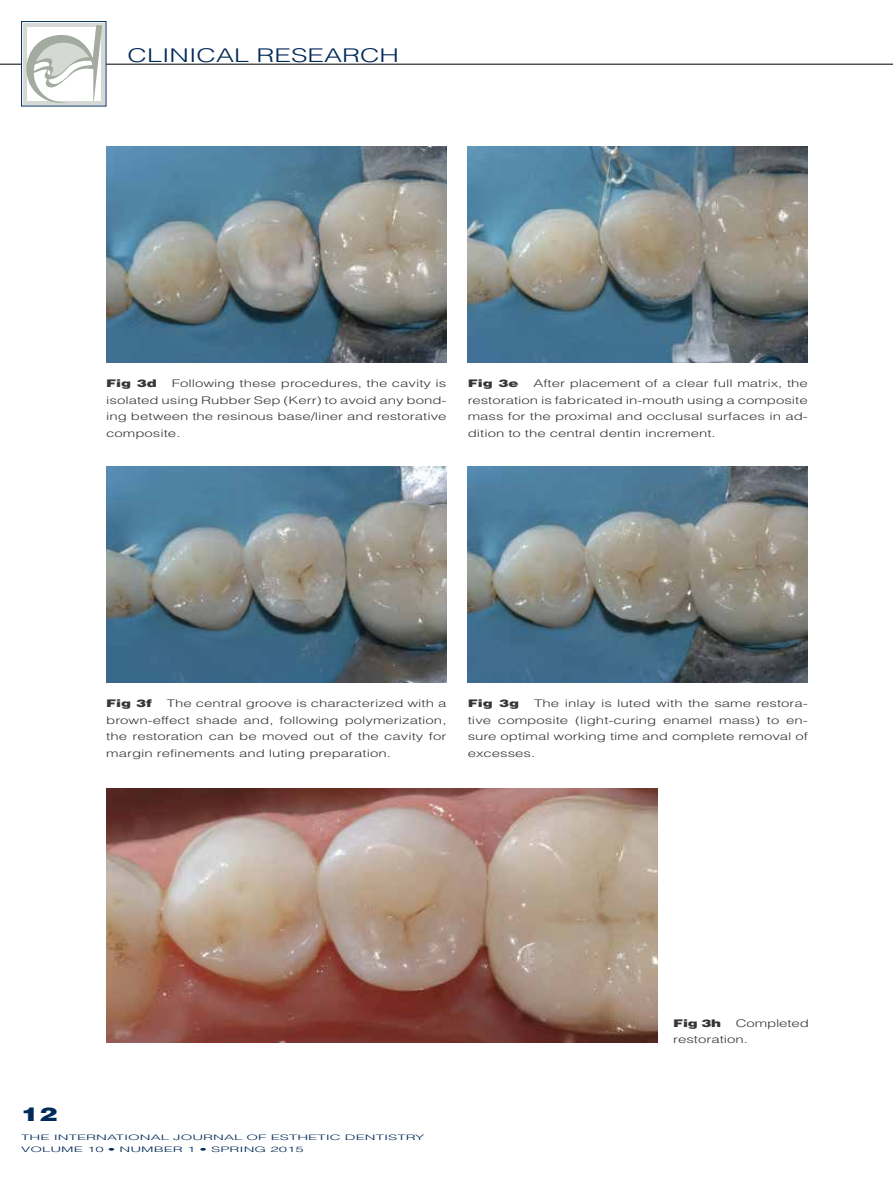
<style>
.page{position:relative;width:893px;height:1191px;background:#fff}
.page>*{position:absolute;margin:0;border:0;box-sizing:border-box;transform-origin:0 0}
.t1{font:300 18.9px "Helvetica LT Std";color:#002a59;scale:1.43 1}
.t2{font:900 18.9px "Helvetica LT Std";color:#002a59;scale:1.43 1}
.t3{font:300 10.5px/16.5px "Helvetica LT Std";color:#373736;text-align:justify;scale:1.43 1}
.t4{font:900 10.5px "Helvetica LT Std";color:#373736;scale:1.43 1}
.t5{font:300 7.5px/12.8px "Helvetica LT Std";color:#002a59;scale:2 1}
</style>
<div class="page">
<hr style="left:0;top:64px;width:893px;height:1px;background:#000">
<div style="left:21px;top:21px;width:85px;height:85px;border:1px solid #002a59"></div>
<div style="left:23px;top:23px;width:82px;height:82px;background:#d5d9d3"></div>
<svg style="left:26px;top:25px;width:76px;height:78px"></svg>
<img style="left:468px;top:467px;width:340px;height:215px">
<img style="left:106px;top:788px;width:552px;height:254px">
<img style="left:468px;top:147px;width:340px;height:215px">
<img style="left:106px;top:467px;width:340px;height:215px">
<img style="left:106px;top:147px;width:340px;height:215px">
<h1 class="t1" style="left:128px;top:43px;width:191px">CLINICAL RESEARCH</h1>
<p class="t4" style="left:106px;top:376px;width:37px">Fig 3d</p>
<p class="t3" style="left:106px;top:375px;width:239px;text-indent:65px">Following these procedures, the cavity is isolated using Rubber Sep (Kerr) to avoid any bond&shy;ing between the resinous base/liner and restorative composite.</p>
<p class="t4" style="left:468px;top:376px;width:37px">Fig 3e</p>
<p class="t3" style="left:468px;top:375px;width:239px;text-indent:66px">After placement of a clear full matrix, the restoration is fabricated in-mouth using a composite mass for the proximal and occlusal surfaces in ad&shy;dition to the central dentin increment.</p>
<p class="t4" style="left:106px;top:696px;width:33px">Fig 3f</p>
<p class="t3" style="left:106px;top:695px;width:239px;text-indent:61px">The central groove is characterized with a brown-effect shade and, following polymerization, the restoration can be moved out of the cavity for margin refinements and luting preparation.</p>
<p class="t4" style="left:468px;top:696px;width:38px">Fig 3g</p>
<p class="t3" style="left:468px;top:695px;width:239px;text-indent:67px">The inlay is luted with the same restora&shy;tive composite (light-curing enamel mass) to en&shy;sure optimal working time and complete removal of excesses.</p>
<h1 class="t2" style="left:21px;top:1102px;width:27px">12</h1>
<p class="t5" style="left:21px;top:1130px;width:203px">THE INTERNATIONAL JOURNAL OF ESTHETIC DENTISTRY<br>VOLUME 10 • NUMBER 1 • SPRING 2015</p>
<p class="t4" style="left:673px;top:1016px;width:35px">Fig 3h</p>
<p class="t3" style="left:673px;top:1014px;width:96px;text-indent:63px">Completed restoration.</p>
</div>
